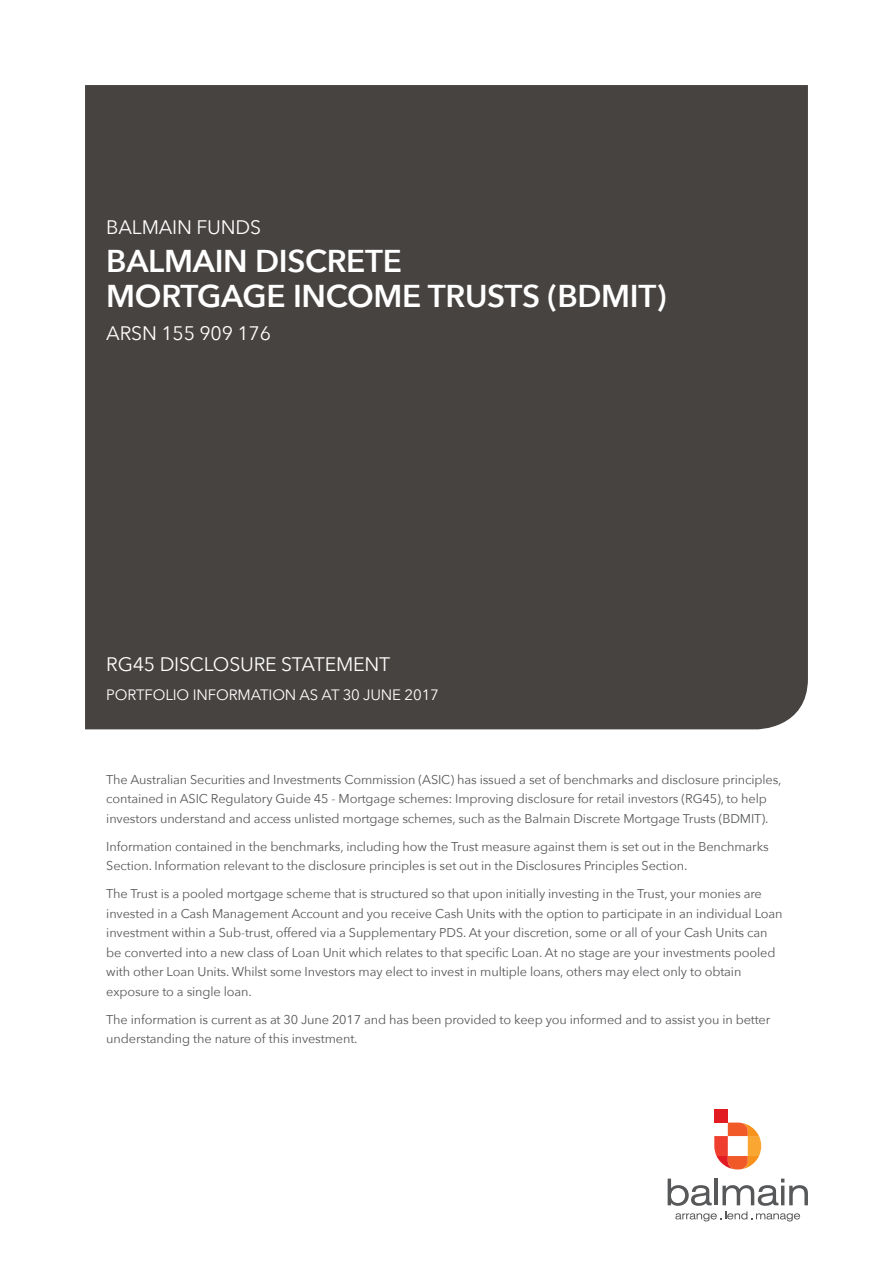
<style>
.page{position:relative;width:893px;height:1263px;background:#fff}
.page>*{position:absolute;margin:0;border:0;box-sizing:border-box;transform-origin:0 0}
.HEAD_NEW{font:600 31.5px/34.5px "Avenir Next";letter-spacing:-.01em;color:#fff}
.Big_Heading{font:19.5px "Avenir Next";letter-spacing:-.01em;color:#fff}
.Big_Heading-2{font:15px "Avenir Next";letter-spacing:-.01em;color:#fff}
.body_text{font:12.75px/19.5px "Avenir Next";letter-spacing:-.01em;color:#57585a}
</style>
<div class="page">
<div style="left:85px;top:85px;width:723px;height:644px;background:#474341"></div>
<div style="left:714px;top:1109px;width:14px;height:13px;background:#e21a21"></div>
<svg style="left:714px;top:1122px;width:47px;height:47px"></svg>
<svg style="left:668px;top:1178px;width:140px;height:43px"></svg>
<p class="Big_Heading" style="left:106px;top:215px;width:156px">BALMAIN FUNDS</p>
<p class="HEAD_NEW" style="left:106px;top:244px;width:562px">BALMAIN DISCRETE<br>MORTGAGE INCOME TRUSTS (BDMIT)</p>
<p class="Big_Heading" style="left:106px;top:321px;width:166px">ARSN 155 909 176</p>
<p class="Big_Heading" style="left:106px;top:653px;width:285px">RG45 DISCLOSURE STATEMENT</p>
<p class="Big_Heading-2" style="left:106px;top:685px;width:334px">PORTFOLIO INFORMATION AS AT 30 JUNE 2017</p>
<p class="body_text" style="left:106px;top:769px;width:677px">The Australian Securities and Investments Commission (ASIC) has issued a set of benchmarks and disclosure principles, contained in ASIC Regulatory Guide 45 - Mortgage schemes: Improving disclosure for retail investors (RG45), to help investors understand and access unlisted mortgage schemes, such as the Balmain Discrete Mortgage Trusts (BDMIT).</p>
<p class="body_text" style="left:106px;top:836px;width:664px">Information contained in the benchmarks, including how the Trust measure against them is set out in the Benchmarks<br>Section. Information relevant to the disclosure principles is set out in the Disclosures Principles Section.</p>
<p class="body_text" style="left:106px;top:884px;width:678px">The Trust is a pooled mortgage scheme that is structured so that upon initially investing in the Trust, your monies are invested in a Cash Management Account and you receive Cash Units with the option to participate in an individual Loan investment within a Sub-trust, offered via a Supplementary PDS. At your discretion, some or all of your Cash Units can be converted into a new class of Loan Unit which relates to that specific Loan. At no stage are your investments pooled with other Loan Units. Whilst some Investors may elect to invest in multiple loans, others may elect only to obtain exposure to a single loan.</p>
<p class="body_text" style="left:106px;top:1009px;width:666px">The information is current as at 30 June 2017 and has been provided to keep you informed and to assist you in better understanding the nature of this investment.</p>
</div>
